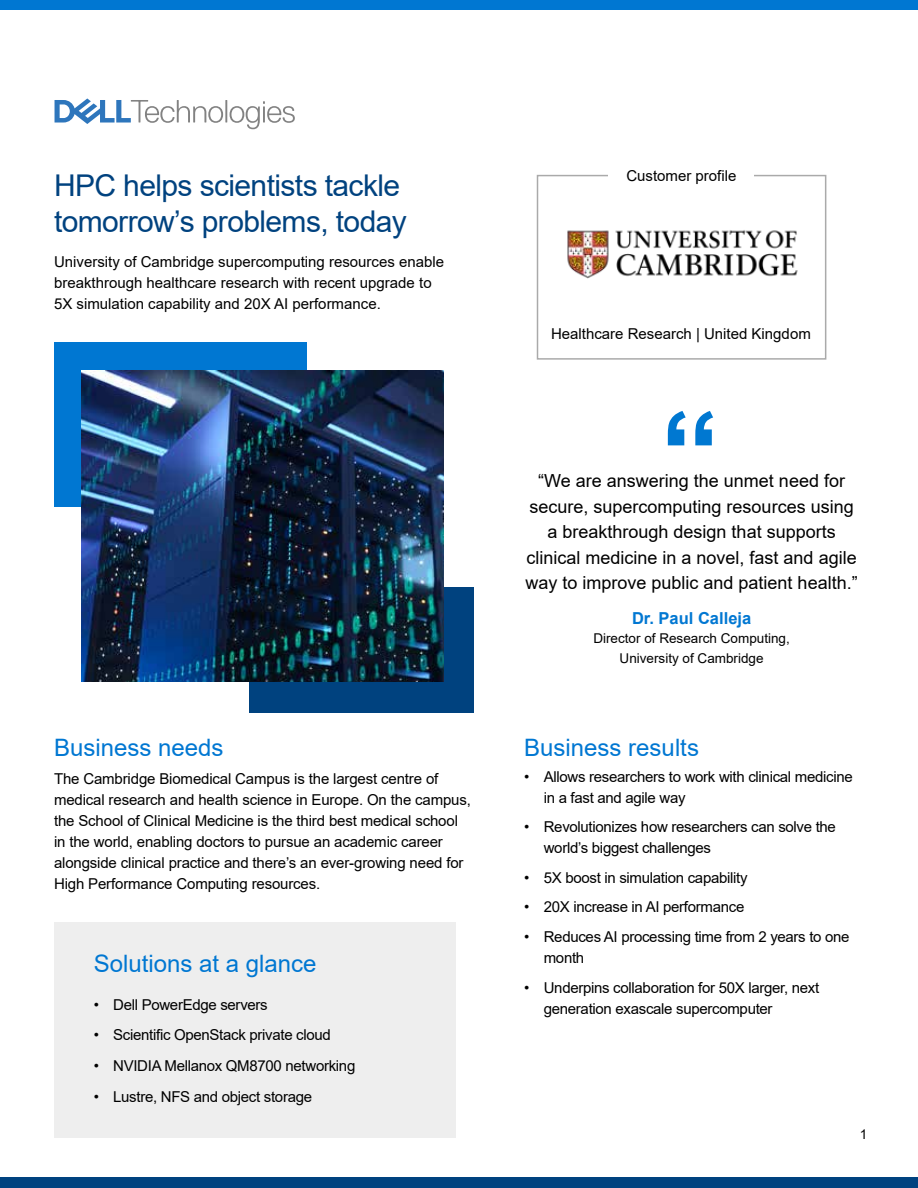
<style>
.page{position:relative;width:918px;height:1188px;background:#fff}
.page>*{position:absolute;margin:0;border:0;box-sizing:border-box;transform-origin:0 0}
.t1{font:30px/36px "Arial";letter-spacing:-.02em;color:#00427f}
.t2{font:24px "Arial";color:#0077d2}
.t3{font:18px/25.5px "Arial";color:#000;text-align:center}
.t4{font:700 16.5px "Arial";color:#0077d2}
.t5{font:15px/21px "Arial";letter-spacing:-.01em;color:#000}
.t6{font:13.5px/19.5px "Arial";color:#000;text-align:center}
</style>
<div class="page">
<div style="left:0;top:0;width:918px;height:10px;background:#0077d2"></div>
<div style="left:0;top:1178px;width:918px;height:10px;background:#00427f"></div>
<svg style="left:55px;top:98px;width:240px;height:31px"></svg>
<div style="left:54px;top:342px;width:253px;height:164px;background:#0077d2"></div>
<div style="left:537px;top:175px;width:289px;height:185px;border:2px solid #aaa"></div>
<div style="left:249px;top:587px;width:225px;height:126px;background:#00427f"></div>
<img style="left:81px;top:371px;width:363px;height:311px">
<div style="left:609px;top:166px;width:145px;height:19px;background:#fff"></div>
<img style="left:567px;top:230px;width:231px;height:49px">
<svg style="left:668px;top:411px;width:45px;height:34px"></svg>
<div style="left:54px;top:922px;width:401px;height:216px;background:#eee"></div>
<h1 class="t1" style="left:54px;top:168px;width:354px">HPC helps scientists tackle tomorrow’s problems, today</h1>
<p class="t5" style="left:54px;top:251px;width:392px">University of Cambridge supercomputing resources enable breakthrough healthcare research with recent upgrade to<br>5X simulation capability and 20X AI performance.</p>
<h2 class="t2" style="left:54px;top:731px;width:171px">Business needs</h2>
<p class="t5" style="left:54px;top:768px;width:419px">The Cambridge Biomedical Campus is the largest centre of medical research and health science in Europe. On the campus, the School of Clinical Medicine is the third best medical school in the world, enabling doctors to pursue an academic career alongside clinical practice and there’s an ever-growing need for High Performance Computing resources.</p>
<h2 class="t2" style="left:94px;top:947px;width:224px">Solutions at a glance</h2>
<p class="t5" style="left:94px;top:994px;width:176px">• Dell PowerEdge servers</p>
<p class="t5" style="left:94px;top:1025px;width:239px">• Scientific OpenStack private cloud</p>
<p class="t5" style="left:94px;top:1055px;width:263px">• NVIDIA Mellanox QM8700 networking</p>
<p class="t5" style="left:94px;top:1086px;width:220px">• Lustre, NFS and object storage</p>
<p class="t5" style="left:626px;top:165px;width:112px">Customer profile</p>
<p class="t5" style="left:551px;top:323px;width:261px">Healthcare Research | United Kingdom</p>
<p class="t3" style="left:526px;top:468px;width:334px">“We are answering the unmet need for secure, supercomputing resources using a breakthrough design that supports clinical medicine in a novel, fast and agile way to improve public and patient health.”</p>
<p class="t4" style="left:632px;top:606px;width:121px">Dr. Paul Calleja</p>
<p class="t6" style="left:593px;top:629px;width:198px">Director of Research Computing,<br>University of Cambridge</p>
<h2 class="t2" style="left:524px;top:731px;width:176px">Business results</h2>
<p class="t5" style="left:544px;top:766px;width:310px;text-indent:-20px">• Allows researchers to work with clinical medicine in a fast and agile way</p>
<p class="t5" style="left:544px;top:816px;width:294px;text-indent:-20px">• Revolutionizes how researchers can solve the world’s biggest challenges</p>
<p class="t5" style="left:524px;top:867px;width:225px">• 5X boost in simulation capability</p>
<p class="t5" style="left:524px;top:897px;width:222px">• 20X increase in AI performance</p>
<p class="t5" style="left:544px;top:926px;width:307px;text-indent:-20px">• Reduces AI processing time from 2 years to one month</p>
<p class="t5" style="left:544px;top:977px;width:277px;text-indent:-20px">• Underpins collaboration for 50X larger, next generation exascale supercomputer</p>
<p class="t6" style="left:860px;top:1124px;width:9px">1</p>
</div>
